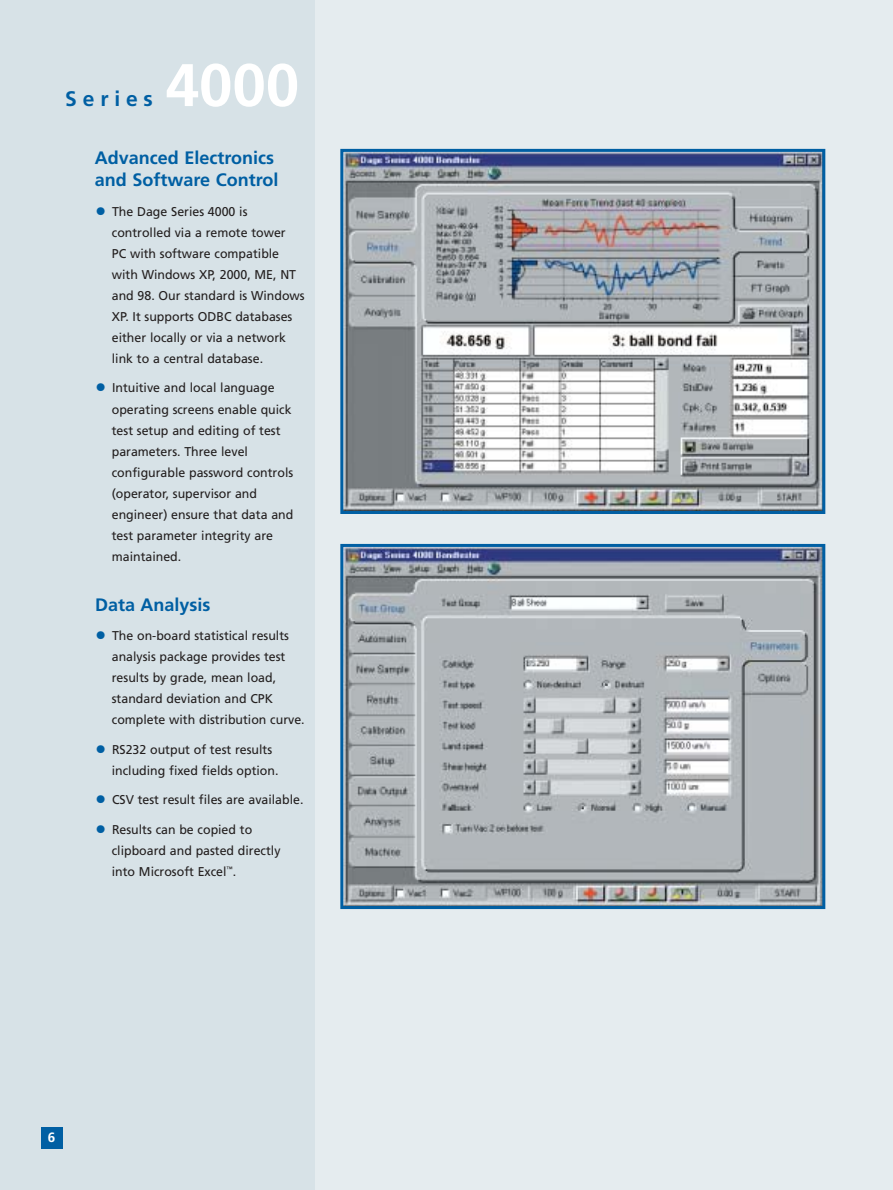
<style>
.page{position:relative;width:893px;height:1190px;background:#fff}
.page>*{position:absolute;margin:0;border:0;box-sizing:border-box;transform-origin:0 0}
.t1{font:700 60px "Frutiger";color:#fff}
.t2{font:700 21px "Frutiger";letter-spacing:.28em;color:#005fa3}
.t3{font:700 18px/22.5px "Frutiger";color:#005fa3}
.t4{font:700 13.5px "Frutiger";color:#fff}
.t5{font:12.75px/21px "Frutiger";color:#231f1f}
.s1{font-size:22.5px;color:#005fa3}
</style>
<div class="page">
<div style="left:0;top:0;width:892px;height:1190px;background:#e5ecef"></div>
<div style="left:0;top:0;width:315px;height:1190px;background:#d7e2e7"></div>
<img style="left:344px;top:153px;width:477px;height:357px">
<div style="left:340px;top:149px;width:485px;height:365px;border:3px solid #005fa3"></div>
<img style="left:344px;top:548px;width:477px;height:357px">
<div style="left:340px;top:544px;width:485px;height:365px;border:3px solid #005fa3"></div>
<div style="left:41px;top:1127px;width:21px;height:21px;background:#005fa3"></div>
<h2 class="t2" style="left:65px;top:90px;width:89px">Series</h2>
<h1 class="t1" style="left:166px;top:61px;width:135px">4000</h1>
<h3 class="t3" style="left:95px;top:148px;width:185px">Advanced Electronics and Software Control</h3>
<p class="t5" style="left:112px;top:202px;width:194px;text-indent:-17px"><span class="s1">•</span> The Dage Series 4000 is controlled via a remote tower<br>PC with software compatible with Windows XP, 2000, ME, NT and 98. Our standard is Windows<br>XP. It supports ODBC databases either locally or via a network link to a central database.</p>
<p class="t5" style="left:112px;top:378px;width:183px;text-indent:-17px"><span class="s1">•</span> Intuitive and local language operating screens enable quick test setup and editing of test parameters. Three level configurable password controls (operator, supervisor and engineer) ensure that data and test parameter integrity are maintained.</p>
<h3 class="t3" style="left:95px;top:594px;width:117px">Data Analysis</h3>
<p class="t5" style="left:112px;top:626px;width:194px;text-indent:-17px"><span class="s1">•</span> The on-board statistical results analysis package provides test results by grade, mean load, standard deviation and CPK complete with distribution curve.</p>
<p class="t5" style="left:112px;top:740px;width:168px;text-indent:-17px"><span class="s1">•</span> RS232 output of test results including fixed fields option.</p>
<p class="t5" style="left:95px;top:790px;width:210px"><span class="s1">•</span> CSV test result files are available.</p>
<p class="t5" style="left:112px;top:820px;width:170px;text-indent:-17px"><span class="s1">•</span> Results can be copied to clipboard and pasted directly into Microsoft Excel<sup>™</sup>.</p>
<p class="t4" style="left:48px;top:1131px;width:9px">6</p>
</div>
